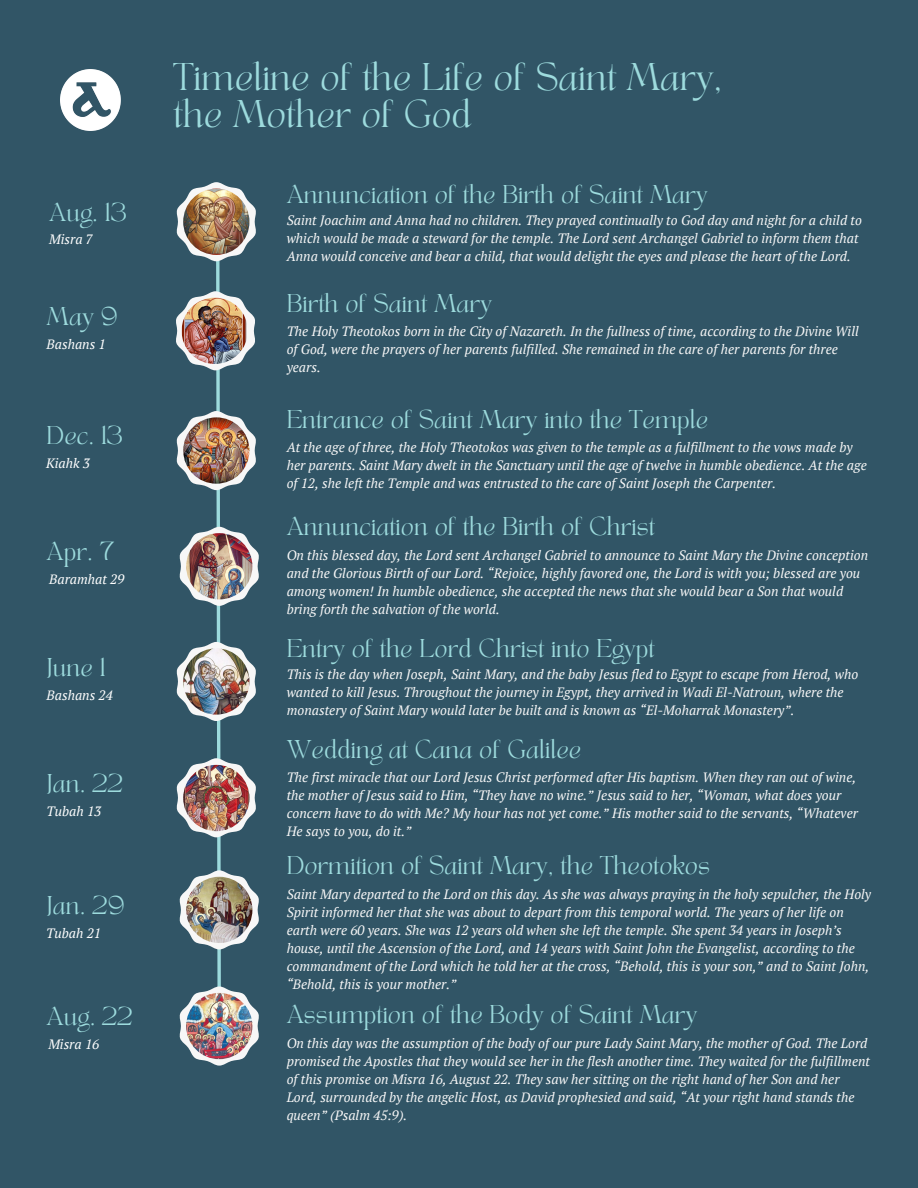
<style>
.page{position:relative;width:918px;height:1188px;background:#315566}
.page>*{position:absolute;margin:0;border:0;box-sizing:border-box;transform-origin:0 0}
.t1{font:27px "TANAEGEAN";color:#9ddbdd}
.t2{font:18px "TANAEGEAN";color:#9ddbdd}
.t3{font:italic 13.5px/18px "PT Serif";color:#f7f7f7}
.t4{font:italic 13.5px "PT Serif";color:#fff}
</style>
<div class="page">
<svg style="left:176px;top:182px;width:83px;height:884px"></svg>
<img style="left:183px;top:189px;width:66px;height:66px;border-radius:50%">
<img style="left:182px;top:298px;width:66px;height:66px;border-radius:50%">
<img style="left:183px;top:417px;width:66px;height:67px;border-radius:50%">
<img style="left:186px;top:533px;width:66px;height:66px;border-radius:50%">
<img style="left:183px;top:648px;width:66px;height:67px;border-radius:50%">
<img style="left:183px;top:765px;width:66px;height:66px;border-radius:50%">
<img style="left:186px;top:877px;width:66px;height:66px;border-radius:50%">
<img style="left:186px;top:993px;width:66px;height:66px;border-radius:50%">
<img style="left:61px;top:69px;width:60px;height:61px">
<p class="t2" style="left:49px;top:201px;width:79px">Aug. 13</p>
<p class="t4" style="left:49px;top:230px;width:45px">Misra 7</p>
<p class="t2" style="left:47px;top:306px;width:73px">May 9</p>
<p class="t4" style="left:47px;top:335px;width:61px">Bashans 1</p>
<p class="t2" style="left:47px;top:425px;width:78px">Dec. 13</p>
<p class="t4" style="left:46px;top:454px;width:45px">Kiahk 3</p>
<p class="t2" style="left:47px;top:541px;width:69px">Apr. 7</p>
<p class="t4" style="left:49px;top:570px;width:77px">Baramhat 29</p>
<p class="t2" style="left:47px;top:657px;width:61px">June 1</p>
<p class="t4" style="left:47px;top:686px;width:68px">Bashans 24</p>
<p class="t2" style="left:47px;top:773px;width:78px">Jan. 22</p>
<p class="t4" style="left:47px;top:802px;width:56px">Tubah 13</p>
<p class="t2" style="left:47px;top:895px;width:79px">Jan. 29</p>
<p class="t4" style="left:46px;top:924px;width:56px">Tubah 21</p>
<p class="t2" style="left:47px;top:1006px;width:87px">Aug. 22</p>
<p class="t4" style="left:48px;top:1035px;width:52px">Misra 16</p>
<p class="t1" style="left:174px;top:61px;width:550px">Timeline of the Life of Saint Mary,</p>
<p class="t1" style="left:174px;top:98px;width:300px">the Mother of God</p>
<p class="t2" style="left:287px;top:184px;width:423px">Annunciation of the Birth of Saint Mary</p>
<p class="t3" style="left:287px;top:211px;width:577px">Saint Joachim and Anna had no children. They prayed continually to God day and night for a child to which would be made a steward for the temple. The Lord sent Archangel Gabriel to inform them that<br>Anna would conceive and bear a child, that would delight the eyes and please the heart of the Lord.</p>
<p class="t2" style="left:287px;top:293px;width:207px">Birth of Saint Mary</p>
<p class="t3" style="left:287px;top:322px;width:574px">The Holy Theotokos born in the City of Nazareth. In the fullness of time, according to the Divine Will of God, were the prayers of her parents fulfilled. She remained in the care of her parents for three years.</p>
<p class="t2" style="left:287px;top:408px;width:423px">Entrance of Saint Mary into the Temple</p>
<p class="t3" style="left:287px;top:438px;width:582px">At the age of three, the Holy Theotokos was given to the temple as a fulfillment to the vows made by her parents. Saint Mary dwelt in the Sanctuary until the age of twelve in humble obedience. At the age of 12, she left the Temple and was entrusted to the care of Saint Joseph the Carpenter.</p>
<p class="t2" style="left:287px;top:516px;width:370px">Annunciation of the Birth of Christ</p>
<p class="t3" style="left:287px;top:546px;width:583px">On this blessed day, the Lord sent Archangel Gabriel to announce to Saint Mary the Divine conception and the Glorious Birth of our Lord. “Rejoice, highly favored one, the Lord is with you; blessed are you among women! In humble obedience, she accepted the news that she would bear a Son that would bring forth the salvation of the world.</p>
<p class="t2" style="left:287px;top:637px;width:370px">Entry of the Lord Christ into Egypt</p>
<p class="t3" style="left:287px;top:665px;width:573px">This is the day when Joseph, Saint Mary, and the baby Jesus fled to Egypt to escape from Herod, who wanted to kill Jesus. Throughout the journey in Egypt, they arrived in Wadi El-Natroun, where the monastery of Saint Mary would later be built and is known as “El-Moharrak Monastery”.</p>
<p class="t2" style="left:287px;top:739px;width:296px">Wedding at Cana of Galilee</p>
<p class="t3" style="left:287px;top:768px;width:573px">The first miracle that our Lord Jesus Christ performed after His baptism. When they ran out of wine, the mother of Jesus said to Him, “They have no wine.” Jesus said to her, “Woman, what does your concern have to do with Me? My hour has not yet come.” His mother said to the servants, “Whatever He says to you, do it.”</p>
<p class="t2" style="left:287px;top:854px;width:425px">Dormition of Saint Mary, the Theotokos</p>
<p class="t3" style="left:287px;top:885px;width:586px">Saint Mary departed to the Lord on this day. As she was always praying in the holy sepulcher, the Holy Spirit informed her that she was about to depart from this temporal world. The years of her life on earth were 60 years. She was 12 years old when she left the temple. She spent 34 years in Joseph’s house, until the Ascension of the Lord, and 14 years with Saint John the Evangelist, according to the commandment of the Lord which he told her at the cross, “Behold, this is your son,” and to Saint John, “Behold, this is your mother.”</p>
<p class="t2" style="left:287px;top:1004px;width:412px">Assumption of the Body of Saint Mary</p>
<p class="t3" style="left:287px;top:1034px;width:585px">On this day was the assumption of the body of our pure Lady Saint Mary, the mother of God. The Lord promised the Apostles that they would see her in the flesh another time. They waited for the fulfillment of this promise on Misra 16, August 22. They saw her sitting on the right hand of her Son and her Lord, surrounded by the angelic Host, as David prophesied and said, “At your right hand stands the queen” (Psalm 45:9).</p>
</div>
